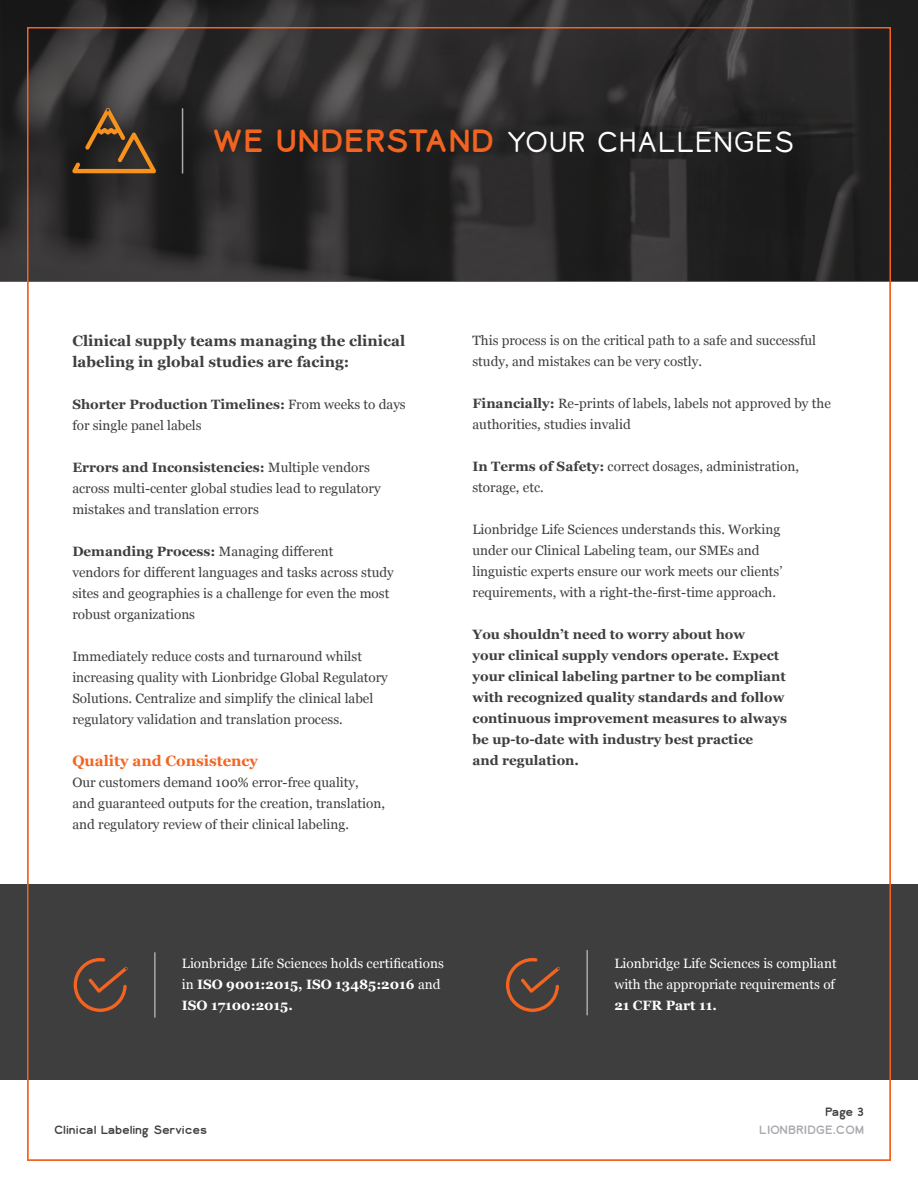
<style>
.page{position:relative;width:918px;height:1188px;background:#fff}
.page>*{position:absolute;margin:0;border:0;box-sizing:border-box;transform-origin:0 0}
.t1{font:300 27px "Lionbridge Sans";letter-spacing:.01em;color:#fff}
.t2{font:700 15px/21px "Georgia";color:#3e3e3f}
.t3{font:700 15px "Georgia";color:#f36421}
.t4{font:13.5px/21px "Georgia";color:#3e3e3f}
.t5{font:700 13.5px/21px "Georgia";color:#3e3e3f}
.t6{font:13.5px/21px "Georgia";color:#fff}
.t7{font:700 13.5px "Georgia";color:#fff}
.t8{font:11.25px "Lionbridge Sans";letter-spacing:-.015em;color:#3e3e3f}
.t9{font:11.25px "Lionbridge Sans";color:#a8a9ad}
.s1{font-weight:400;font-size:30px;color:#f36421}
.s2{font-weight:700}
</style>
<div class="page">
<div style="left:0;top:885px;width:918px;height:195px;background:#3e3e3f"></div>
<svg style="left:74px;top:958px;width:54px;height:54px"></svg>
<svg style="left:506px;top:958px;width:54px;height:54px"></svg>
<hr style="left:154px;top:953px;width:2px;height:64px;background:#a8a9ad">
<hr style="left:586px;top:951px;width:2px;height:64px;background:#a8a9ad">
<svg style="left:0;top:0;width:918px;height:281px;background:#2d2a29"></svg>
<hr style="left:182px;top:109px;width:1px;height:64px;background:#a8a9ad">
<svg style="left:72px;top:108px;width:84px;height:65px;background:#503b24"></svg>
<h1 class="t1" style="left:212px;top:123px;width:584px"><span class="s1">WE UNDERSTAND</span> YOUR CHALLENGES</h1>
<p class="t2" style="left:72px;top:330px;width:334px">Clinical supply teams managing the clinical labeling in global studies are facing:</p>
<p class="t4" style="left:72px;top:393px;width:335px"><span class="s2">Shorter Production Timelines:</span> From weeks to days for single panel labels</p>
<p class="t4" style="left:72px;top:456px;width:310px"><span class="s2">Errors and Inconsistencies:</span> Multiple vendors across multi-center global studies lead to regulatory mistakes and translation errors</p>
<p class="t4" style="left:72px;top:540px;width:323px"><span class="s2">Demanding Process:</span> Managing different<br>vendors for different languages and tasks across study sites and geographies is a challenge for even the most robust organizations</p>
<p class="t4" style="left:72px;top:645px;width:317px">Immediately reduce costs and turnaround whilst increasing quality with Lionbridge Global Regulatory Solutions. Centralize and simplify the clinical label regulatory validation and translation process.</p>
<p class="t3" style="left:72px;top:750px;width:187px">Quality and Consistency</p>
<p class="t4" style="left:72px;top:771px;width:314px">Our customers demand 100% error-free quality,<br>and guaranteed outputs for the creation, translation, and regulatory review of their clinical labeling.</p>
<p class="t4" style="left:472px;top:329px;width:345px">This process is on the critical path to a safe and successful study, and mistakes can be very costly.</p>
<p class="t4" style="left:472px;top:392px;width:360px"><span class="s2">Financially:</span> Re-prints of labels, labels not approved by the authorities, studies invalid</p>
<p class="t4" style="left:472px;top:455px;width:328px"><span class="s2">In Terms of Safety:</span> correct dosages, administration, storage, etc.</p>
<p class="t4" style="left:472px;top:518px;width:312px">Lionbridge Life Sciences understands this. Working under our Clinical Labeling team, our SMEs and linguistic experts ensure our work meets our clients’ requirements, with a right-the-first-time approach.</p>
<p class="t5" style="left:472px;top:623px;width:316px">You shouldn’t need to worry about how<br>your clinical supply vendors operate. Expect your clinical labeling partner to be compliant with recognized quality standards and follow continuous improvement measures to always be up-to-date with industry best practice<br>and regulation.</p>
<p class="t6" style="left:182px;top:952px;width:264px">Lionbridge Life Sciences holds certifications in <span class="s2">ISO 9001:2015, ISO 13485:2016</span> and<br><span class="s2">ISO 17100:2015.</span></p>
<p class="t8" style="left:54px;top:1122px;width:155px">Clinical Labeling Services</p>
<p class="t6" style="left:614px;top:952px;width:224px">Lionbridge Life Sciences is compliant with the appropriate requirements of</p>
<p class="t7" style="left:614px;top:995px;width:104px">21 CFR Part 11.</p>
<p class="t8" style="left:825px;top:1104px;width:40px">Page 3</p>
<p class="t9" style="left:759px;top:1122px;width:106px">LIONBRIDGE.COM</p>
</div>
